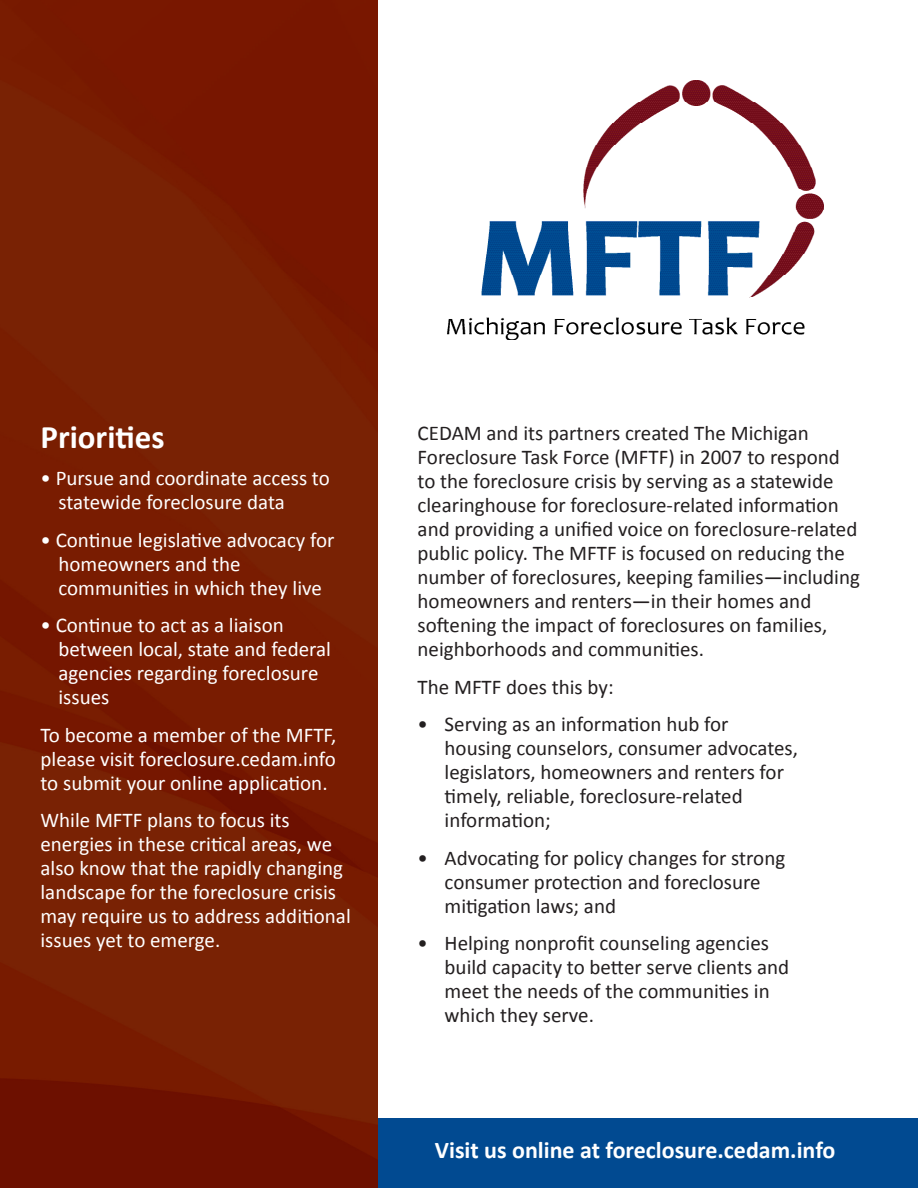
<style>
.page{position:relative;width:918px;height:1188px;background:#fff}
.page>*{position:absolute;margin:0;border:0;box-sizing:border-box;transform-origin:0 0}
.t1{font:700 33px "Calibri";color:#fff}
.bulleted_points{font:700 24px "Calibri";color:#fff}
.t2{font:21px/24px "Calibri";color:#231f20}
.bullet_points_-_spac{font:21px/24px "Calibri";color:#fff}
</style>
<div class="page">
<div style="left:0;top:1119px;width:918px;height:69px;background:#014a91"></div>
<img style="left:0;top:0;width:378px;height:1188px">
<img style="left:447px;top:81px;width:377px;height:259px">
<p class="t1" style="left:40px;top:416px;width:126px">Priorities</p>
<p class="bullet_points_-_spac" style="left:58px;top:466px;width:273px;text-indent:-18px">• Pursue and coordinate access to statewide foreclosure data</p>
<p class="bullet_points_-_spac" style="left:58px;top:528px;width:278px;text-indent:-18px">• Continue legislative advocacy for homeowners and the communities in which they live</p>
<p class="bullet_points_-_spac" style="left:58px;top:613px;width:274px;text-indent:-18px">• Continue to act as a liaison between local, state and federal agencies regarding foreclosure issues</p>
<p class="bullet_points_-_spac" style="left:40px;top:723px;width:297px;text-align:justify">To become a member of the MFTF, please visit foreclosure.cedam.info to submit your online application.</p>
<p class="bullet_points_-_spac" style="left:40px;top:808px;width:312px">While MFTF plans to focus its energies in these critical areas, we also know that the rapidly changing landscape for the foreclosure crisis may require us to address additional issues yet to emerge.</p>
<p class="t2" style="left:418px;top:421px;width:444px">CEDAM and its partners created The Michigan Foreclosure Task Force (MFTF) in 2007 to respond to the foreclosure crisis by serving as a statewide clearinghouse for foreclosure-related information and providing a unified voice on foreclosure-related public policy. The MFTF is focused on reducing the number of foreclosures, keeping families—including homeowners and renters—in their homes and softening the impact of foreclosures on families, neighborhoods and communities.</p>
<p class="t2" style="left:418px;top:675px;width:198px">The MFTF does this by:</p>
<p class="t2" style="left:445px;top:712px;width:355px;text-indent:-27px">• Serving as an information hub for housing counselors, consumer advocates, legislators, homeowners and renters for timely, reliable, foreclosure-related information;</p>
<p class="t2" style="left:445px;top:846px;width:342px;text-indent:-27px">• Advocating for policy changes for strong consumer protection and foreclosure mitigation laws; and</p>
<p class="t2" style="left:445px;top:931px;width:346px;text-indent:-27px">• Helping nonprofit counseling agencies build capacity to better serve clients and meet the needs of the communities in which they serve.</p>
<p class="bulleted_points" style="left:435px;top:1135px;width:402px">Visit us online at foreclosure.cedam.info</p>
</div>
